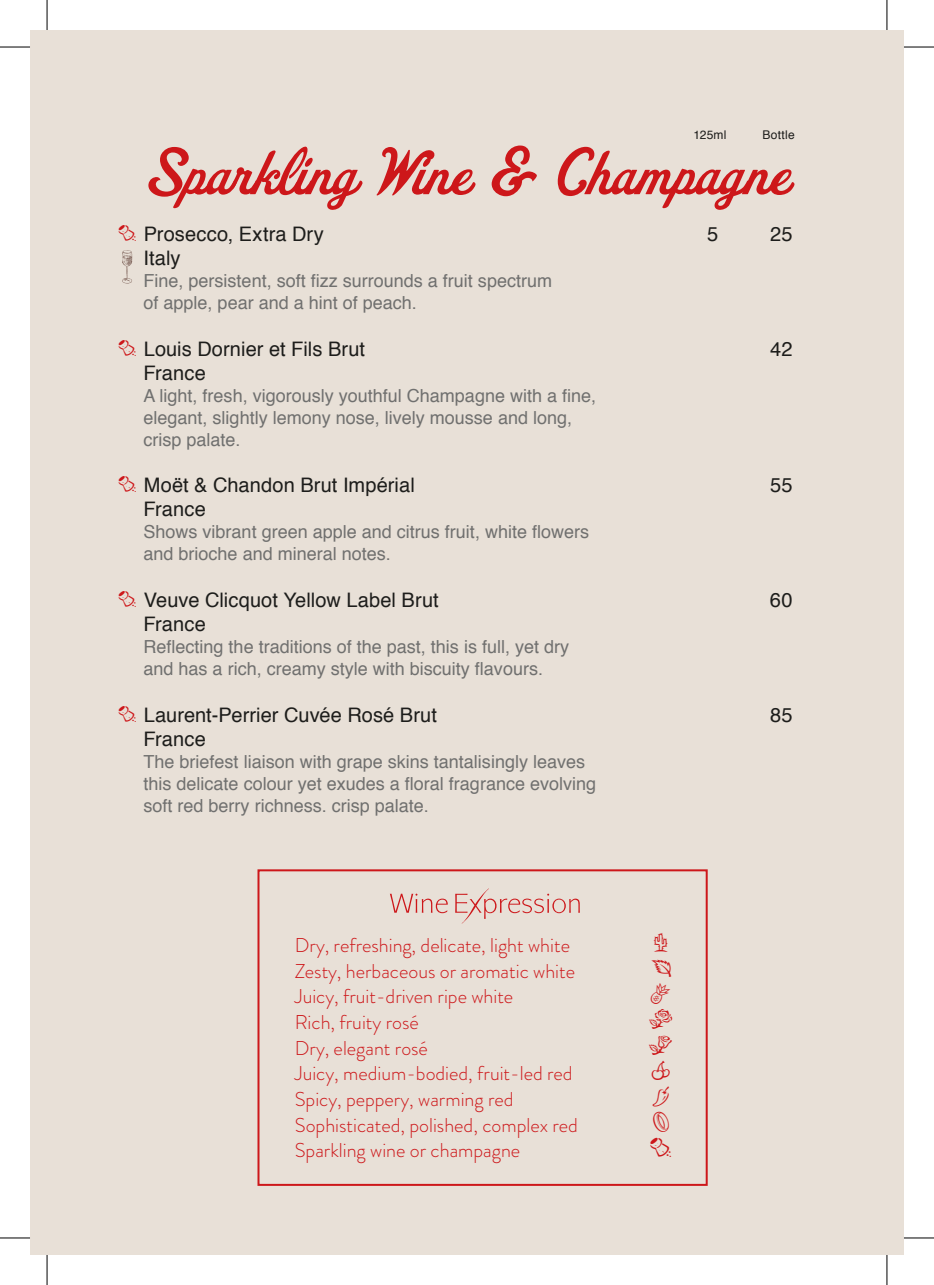
<style>
.page{position:relative;width:934px;height:1285px;background:#fff}
.page>*{position:absolute;margin:0;border:0;box-sizing:border-box;transform-origin:0 0}
.t1{font:62px "Fenway Park JF";letter-spacing:.005em;color:#cd171a}
.t2{font:24px "Expressions RDA";color:#cd171a}
.t3{font:300 20px "Brandon Grotesque";color:#cd171a}
.t4{font:20px "Helvetica";letter-spacing:.005em;color:#1d1d1b}
.t5{font:18px/22px "Helvetica";color:#70706f}
.t6{font:12px "Helvetica";letter-spacing:.02em;color:#1d1d1b}
.s1{font-family:"Expressions RDA";color:#cd171a}
</style>
<div class="page">
<div style="left:30px;top:30px;width:873px;height:1225px;background:#e8e0d7"></div>
<div style="left:257px;top:869px;width:450px;height:316px;border:2px solid #cd171a"></div>
<svg style="left:122px;top:250px;width:10px;height:33px"></svg>
<svg style="left:390px;top:893px;width:57px;height:20px"></svg>
<svg style="left:455px;top:888px;width:124px;height:35px"></svg>
<hr style="left:0;top:47px;width:30px;height:1px;background:#000">
<hr style="left:903px;top:47px;width:30px;height:1px;background:#000">
<hr style="left:0;top:1237px;width:30px;height:1px;background:#000">
<hr style="left:903px;top:1237px;width:30px;height:1px;background:#000">
<hr style="left:47px;top:0;width:1px;height:30px;background:#000">
<hr style="left:47px;top:1255px;width:1px;height:30px;background:#000">
<hr style="left:886px;top:0;width:1px;height:30px;background:#000">
<hr style="left:886px;top:1255px;width:1px;height:30px;background:#000">
<p class="t6" style="left:693px;top:126px;width:35px">125ml</p>
<p class="t6" style="left:762px;top:126px;width:34px">Bottle</p>
<h1 class="t1" style="left:145px;top:133px;width:644px">Sparkling Wine &amp; Champagne</h1>
<p class="t4" style="left:119px;top:218px;width:206px"><span class="s1">L</span> Prosecco, Extra Dry</p>
<p class="t4" style="left:707px;top:218px;width:13px">5</p>
<p class="t4" style="left:769px;top:218px;width:24px">25</p>
<p class="t4" style="left:143px;top:242px;width:39px">Italy</p>
<p class="t5" style="left:143px;top:270px;width:410px">Fine, persistent, soft fizz surrounds a fruit spectrum of apple, pear and a hint of peach.</p>
<p class="t4" style="left:119px;top:333px;width:248px"><span class="s1">L</span> Louis Dornier et Fils Brut</p>
<p class="t4" style="left:770px;top:333px;width:24px">42</p>
<p class="t4" style="left:143px;top:357px;width:64px">France</p>
<p class="t5" style="left:143px;top:385px;width:454px">A light, fresh, vigorously youthful Champagne with a fine, elegant, slightly lemony nose, lively mousse and long, crisp palate.</p>
<p class="t4" style="left:119px;top:470px;width:297px"><span class="s1">L</span> Moët &amp; Chandon Brut Impérial</p>
<p class="t4" style="left:769px;top:470px;width:24px">55</p>
<p class="t4" style="left:143px;top:494px;width:64px">France</p>
<p class="t5" style="left:143px;top:521px;width:447px">Shows vibrant green apple and citrus fruit, white flowers and brioche and mineral notes.</p>
<p class="t4" style="left:119px;top:584px;width:321px"><span class="s1">L</span> Veuve Clicquot Yellow Label Brut</p>
<p class="t4" style="left:769px;top:584px;width:24px">60</p>
<p class="t4" style="left:143px;top:608px;width:64px">France</p>
<p class="t5" style="left:143px;top:636px;width:427px">Reflecting the traditions of the past, this is full, yet dry and has a rich, creamy style with biscuity flavours.</p>
<p class="t4" style="left:119px;top:699px;width:319px"><span class="s1">L</span> Laurent-Perrier Cuvée Rosé Brut</p>
<p class="t4" style="left:769px;top:699px;width:24px">85</p>
<p class="t4" style="left:143px;top:723px;width:64px">France</p>
<p class="t5" style="left:143px;top:751px;width:454px">The briefest liaison with grape skins tantalisingly leaves this delicate colour yet exudes a floral fragrance evolving soft red berry richness. crisp palate.</p>
<p class="t3" style="left:295px;top:931px;width:276px">Dry, refreshing, delicate, light white</p>
<h2 class="t2" style="left:653px;top:929px;width:16px">A</h2>
<p class="t3" style="left:295px;top:957px;width:282px">Zesty, herbaceous or aromatic white</p>
<h2 class="t2" style="left:650px;top:955px;width:23px">B</h2>
<p class="t3" style="left:295px;top:982px;width:220px">Juicy, fruit-driven ripe white</p>
<h2 class="t2" style="left:651px;top:981px;width:20px">C</h2>
<p class="t3" style="left:295px;top:1008px;width:125px">Rich, fruity rosé</p>
<h2 class="t2" style="left:648px;top:1006px;width:27px">O</h2>
<p class="t3" style="left:295px;top:1034px;width:134px">Dry, elegant rosé</p>
<h2 class="t2" style="left:649px;top:1032px;width:25px">I</h2>
<p class="t3" style="left:295px;top:1059px;width:279px">Juicy, medium-bodied, fruit-led red</p>
<h2 class="t2" style="left:651px;top:1058px;width:20px">F</h2>
<p class="t3" style="left:295px;top:1085px;width:220px">Spicy, peppery, warming red</p>
<h2 class="t2" style="left:652px;top:1083px;width:18px">G</h2>
<p class="t3" style="left:295px;top:1111px;width:284px">Sophisticated, polished, complex red</p>
<h2 class="t2" style="left:652px;top:1109px;width:19px">P</h2>
<p class="t3" style="left:295px;top:1136px;width:227px">Sparkling wine or champagne</p>
<h2 class="t2" style="left:650px;top:1135px;width:23px">L</h2>
</div>
